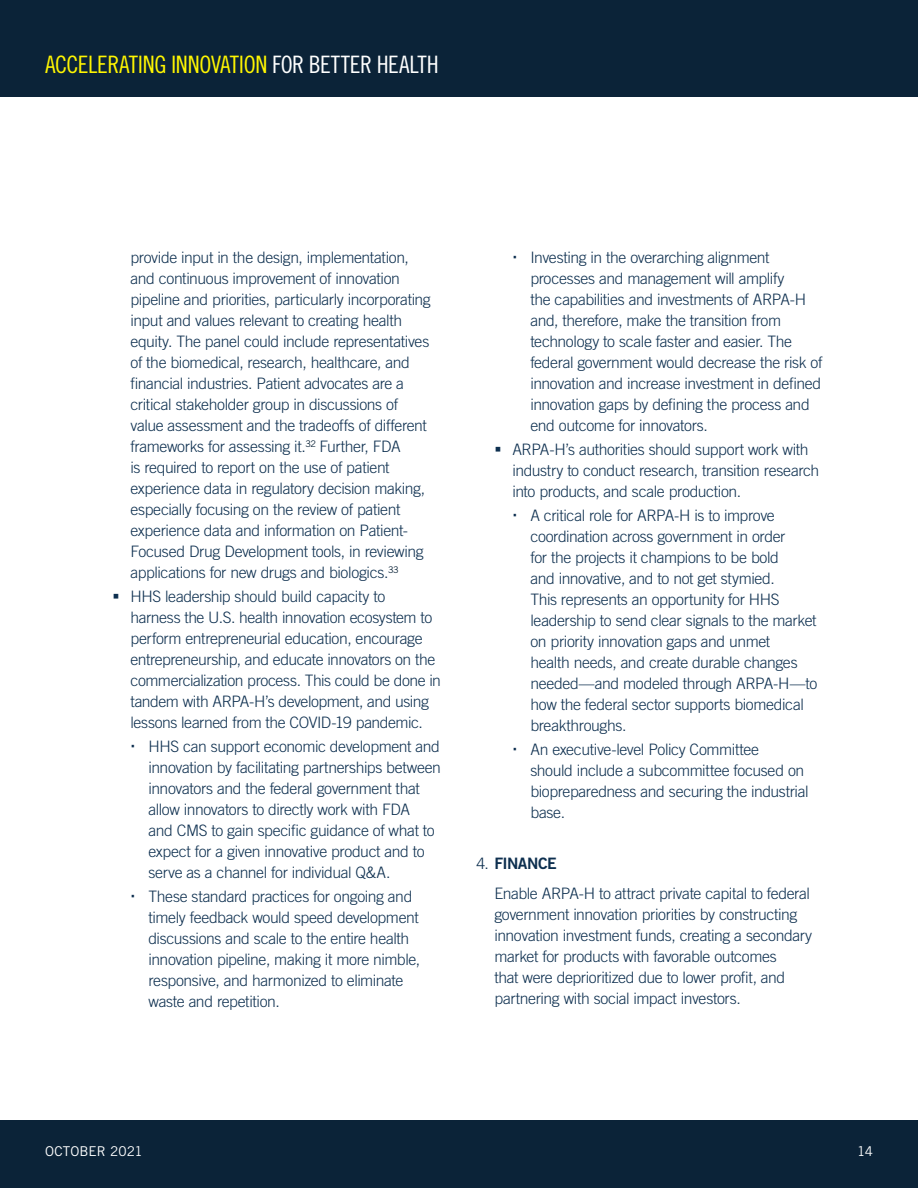
<style>
.page{position:relative;width:918px;height:1188px;background:#fff}
.page>*{position:absolute;margin:0;border:0;box-sizing:border-box;transform-origin:0 0}
.t1{font:24px "Trade Gothic LT Pro Cn 18";letter-spacing:-.015em;color:#fff601}
.t2{font:300 15.75px/21px "Trade Gothic LT Pro";letter-spacing:-.025em;color:#0d2f4f}
.t3{font:15.75px "Trade Gothic LT Pro Bd 2";letter-spacing:-.035em;color:#0d2f4f}
.t4{font:13.5px "Trade Gothic LT Pro";letter-spacing:.005em;color:#fff}
.s1{color:#fff}
.s2{font-family:"Trade Gothic LT Pro";font-weight:300}
</style>
<div class="page">
<div style="left:0;top:1120px;width:918px;height:68px;background:#0b2338"></div>
<div style="left:0;top:0;width:918px;height:97px;background:#0b2338"></div>
<h1 class="t1" style="left:45px;top:50px;width:395px">ACCELERATING INNOVATION <span class="s1">FOR BETTER HEALTH</span></h1>
<p class="t2" style="left:130px;top:247px;width:302px">provide input in the design, implementation, and continuous improvement of innovation pipeline and priorities, particularly incorporating input and values relevant to creating health equity. The panel could include representatives of the biomedical, research, healthcare, and financial industries. Patient advocates are a critical stakeholder group in discussions of value assessment and the tradeoffs of different frameworks for assessing it.<sup>32</sup> Further, FDA<br>is required to report on the use of patient experience data in regulatory decision making, especially focusing on the review of patient experience data and information on Patient-Focused Drug Development tools, in reviewing applications for new drugs and biologics.<sup>33</sup></p>
<p class="t2" style="left:130px;top:586px;width:312px">HHS leadership should build capacity to<br>harness the U.S. health innovation ecosystem to perform entrepreneurial education, encourage entrepreneurship, and educate innovators on the commercialization process. This could be done in tandem with ARPA-H’s development, and using lessons learned from the COVID-19 pandemic.</p>
<p class="t2" style="left:148px;top:736px;width:294px">HHS can support economic development and innovation by facilitating partnerships between innovators and the federal government that allow innovators to directly work with FDA<br>and CMS to gain specific guidance of what to expect for a given innovative product and to serve as a channel for individual Q&amp;A.</p>
<p class="t2" style="left:148px;top:886px;width:273px">These standard practices for ongoing and timely feedback would speed development discussions and scale to the entire health innovation pipeline, making it more nimble, responsive, and harmonized to eliminate waste and repetition.</p>
<p class="t2" style="left:530px;top:247px;width:294px">Investing in the overarching alignment processes and management will amplify<br>the capabilities and investments of ARPA-H and, therefore, make the transition from technology to scale faster and easier. The federal government would decrease the risk of innovation and increase investment in defined innovation gaps by defining the process and end outcome for innovators.</p>
<p class="t2" style="left:512px;top:439px;width:308px">ARPA-H’s authorities should support work with industry to conduct research, transition research into products, and scale production.</p>
<p class="t2" style="left:530px;top:505px;width:288px">A critical role for ARPA-H is to improve coordination across government in order<br>for the projects it champions to be bold<br>and innovative, and to not get stymied.<br>This represents an opportunity for HHS leadership to send clear signals to the market on priority innovation gaps and unmet<br>health needs, and create durable changes needed—and modeled through ARPA-H—to how the federal sector supports biomedical breakthroughs.</p>
<p class="t2" style="left:530px;top:739px;width:280px">An executive-level Policy Committee<br>should include a subcommittee focused on biopreparedness and securing the industrial base.</p>
<p class="t3" style="left:476px;top:854px;width:82px"><span class="s2">4.</span> FINANCE</p>
<p class="t2" style="left:494px;top:883px;width:319px">Enable ARPA-H to attract private capital to federal government innovation priorities by constructing innovation investment funds, creating a secondary market for products with favorable outcomes<br>that were deprioritized due to lower profit, and partnering with social impact investors.</p>
<p class="t4" style="left:45px;top:1143px;width:99px">OCTOBER 2021</p>
<p class="t4" style="left:857px;top:1143px;width:17px">14</p>
</div>
